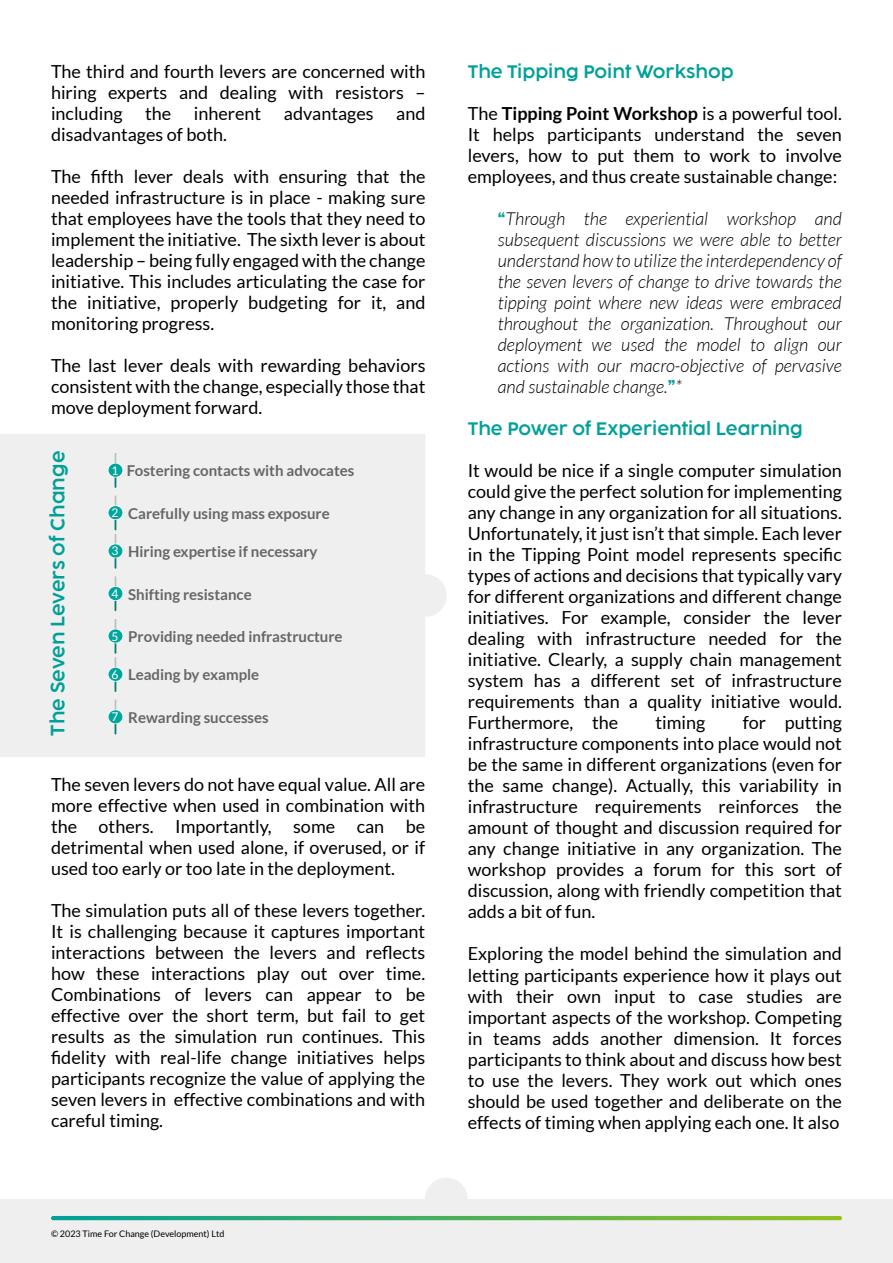
<style>
.page{position:relative;width:893px;height:1263px;background:#fff}
.page>*{position:absolute;margin:0;border:0;box-sizing:border-box;transform-origin:0 0}
.t1{font:300 19.2px "Cocogoose Pro";color:#00a099}
.t2{font:18px/21px "Lato";color:#000;text-align:justify}
.t3{font:italic 300 18px/21px "Lato";color:#000;text-align:justify}
.t4{font:300 18px "Cocogoose Pro";color:#00a099}
.t5{font:700 15px "Lato";color:#666}
.t6{font:12px "Lato";color:#fff}
.t7{font:9px "Lato";color:#000}
.s1{font-weight:400;font-size:12px;color:#fff}
.s2{font-weight:700}
.s3{font-family:"Cocogoose Pro";font-style:normal;color:#00a099}
</style>
<div class="page">
<div style="left:0;top:1199px;width:893px;height:64px;background:#efefef"></div>
<div style="left:425px;top:1178px;width:43px;height:42px;background:#efefef;border-radius:50%"></div>
<svg style="left:51px;top:1216px;width:791px;height:4px;background:#49b05b"></svg>
<div style="left:0;top:434px;width:447px;height:323px;background:#efefef"></div>
<hr style="left:115px;top:453px;width:1px;height:35px;background:#bbbdbf">
<svg style="left:108px;top:463px;width:15px;height:14px"></svg>
<div style="left:108px;top:463px;width:14px;height:14px;background:#00a69c;border-radius:50%"></div>
<hr style="left:115px;top:495px;width:1px;height:35px;background:#bbbdbf">
<svg style="left:108px;top:505px;width:15px;height:15px"></svg>
<div style="left:108px;top:506px;width:14px;height:13px;background:#00a69c;border-radius:50%"></div>
<hr style="left:115px;top:534px;width:1px;height:34px;background:#bbbdbf">
<svg style="left:108px;top:544px;width:15px;height:14px"></svg>
<div style="left:108px;top:544px;width:14px;height:14px;background:#00a69c;border-radius:50%"></div>
<hr style="left:115px;top:576px;width:1px;height:35px;background:#bbbdbf">
<svg style="left:108px;top:586px;width:15px;height:15px"></svg>
<div style="left:108px;top:587px;width:14px;height:13px;background:#00a69c;border-radius:50%"></div>
<hr style="left:115px;top:619px;width:1px;height:35px;background:#bbbdbf">
<svg style="left:108px;top:629px;width:15px;height:14px"></svg>
<div style="left:108px;top:629px;width:14px;height:14px;background:#00a69c;border-radius:50%"></div>
<hr style="left:115px;top:657px;width:1px;height:35px;background:#bbbdbf">
<svg style="left:108px;top:667px;width:15px;height:15px"></svg>
<div style="left:108px;top:668px;width:14px;height:13px;background:#00a69c;border-radius:50%"></div>
<hr style="left:115px;top:700px;width:1px;height:34px;background:#bbbdbf">
<svg style="left:108px;top:709px;width:15px;height:15px"></svg>
<div style="left:108px;top:710px;width:14px;height:13px;background:#00a69c;border-radius:50%"></div>
<p class="t2" style="left:51px;top:60px;width:376px">The third and fourth levers are concerned with hiring experts and dealing with resistors – including</p>
<p class="t2" style="left:145px;top:102px;width:28px">the</p>
<p class="t2" style="left:194px;top:102px;width:69px">inherent</p>
<p class="t2" style="left:284px;top:102px;width:91px">advantages</p>
<p class="t2" style="left:396px;top:102px;width:31px">and</p>
<p class="t2" style="left:51px;top:123px;width:177px">disadvantages of both.</p>
<p class="t2" style="left:51px;top:165px;width:376px">The fifth lever deals with ensuring that the needed infrastructure is in place - making sure that employees have the tools that they need to implement the initiative. The sixth lever is about leadership – being fully engaged with the change initiative. This includes articulating the case for the initiative, properly budgeting for it, and monitoring progress.</p>
<p class="t2" style="left:51px;top:354px;width:376px">The last lever deals with rewarding behaviors consistent with the change, especially those that move deployment forward.</p>
<p class="t1" style="left:45px;top:736px;width:286px;rotate:-90deg">The Seven Levers of Change</p>
<p class="t5" style="left:127px;top:462px;width:229px">Fostering contacts with advocates</p>
<p class="t6" style="left:112px;top:464px;width:8px">1</p>
<p class="t5" style="left:112px;top:505px;width:220px"><span class="s1">2</span> Carefully using mass exposure</p>
<p class="t5" style="left:112px;top:543px;width:208px"><span class="s1">3</span> Hiring expertise if necessary</p>
<p class="t5" style="left:112px;top:586px;width:142px"><span class="s1">4</span> Shifting resistance</p>
<p class="t5" style="left:112px;top:628px;width:233px"><span class="s1">5</span> Providing needed infrastructure</p>
<p class="t5" style="left:112px;top:666px;width:149px"><span class="s1">6</span> Leading by example</p>
<p class="t5" style="left:112px;top:709px;width:159px"><span class="s1">7</span> Rewarding successes</p>
<p class="t2" style="left:51px;top:774px;width:376px">The seven levers do not have equal value. All are more effective when used in combination with the others. Importantly, some can be detrimental when used alone, if overused, or if used too early or too late in the deployment.</p>
<p class="t2" style="left:51px;top:900px;width:376px">The simulation puts all of these levers together.<br>It is challenging because it captures important interactions between the levers and reflects how these interactions play out over time.<br>Combinations of levers can appear to be effective over the short term, but fail to get results as the simulation run continues. This fidelity with real-life change initiatives helps participants recognize the value of applying the seven levers in effective combinations and with careful timing.</p>
<p class="t7" style="left:51px;top:1229px;width:175px">© 2023 Time For Change (Development) Ltd</p>
<p class="t4" style="left:468px;top:60px;width:267px">The Tipping Point Workshop</p>
<p class="t2" style="left:468px;top:103px;width:376px">The <span class="s2">Tipping Point Workshop</span> is a powerful tool.<br>It helps participants understand the seven levers, how to put them to work to involve employees, and thus create sustainable change:</p>
<p class="t3" style="left:498px;top:209px;width:346px"><span class="s3">“</span>Through the experiential workshop and subsequent discussions we were able to better understand how to utilize the interdependency of the seven levers of change to drive towards the tipping point where new ideas were embraced throughout the organization. Throughout our deployment we used the model to align our actions with our macro-objective of pervasive and sustainable change.<span class="s3">”</span>*</p>
<p class="t4" style="left:468px;top:417px;width:337px">The Power of Experiential Learning</p>
<p class="t2" style="left:468px;top:460px;width:376px">It would be nice if a single computer simulation could give the perfect solution for implementing any change in any organization for all situations.<br>Unfortunately, it just isn’t that simple. Each lever in the Tipping Point model represents specific types of actions and decisions that typically vary for different organizations and different change initiatives. For example, consider the lever dealing with infrastructure needed for the initiative. Clearly, a supply chain management system has a different set of infrastructure requirements than a quality initiative would.<br>Furthermore, the</p>
<p class="t2" style="left:468px;top:712px;width:376px;text-indent:275px">for putting infrastructure components into place would not be the same in different organizations (even for the same change). Actually, this variability in infrastructure requirements reinforces the amount of thought and discussion required for any change initiative in any organization. The workshop provides a forum for this sort of discussion, along with friendly competition that adds a bit of fun.</p>
<p class="t2" style="left:468px;top:943px;width:376px">Exploring the model behind the simulation and letting participants experience how it plays out with their own input to case studies are important aspects of the workshop. Competing in teams adds another dimension. It forces participants to think about and discuss how best to use the levers. They work out which ones should be used together and deliberate on the effects of timing when applying each one. It also</p>
<p class="t2" style="left:655px;top:712px;width:51px">timing</p>
</div>
